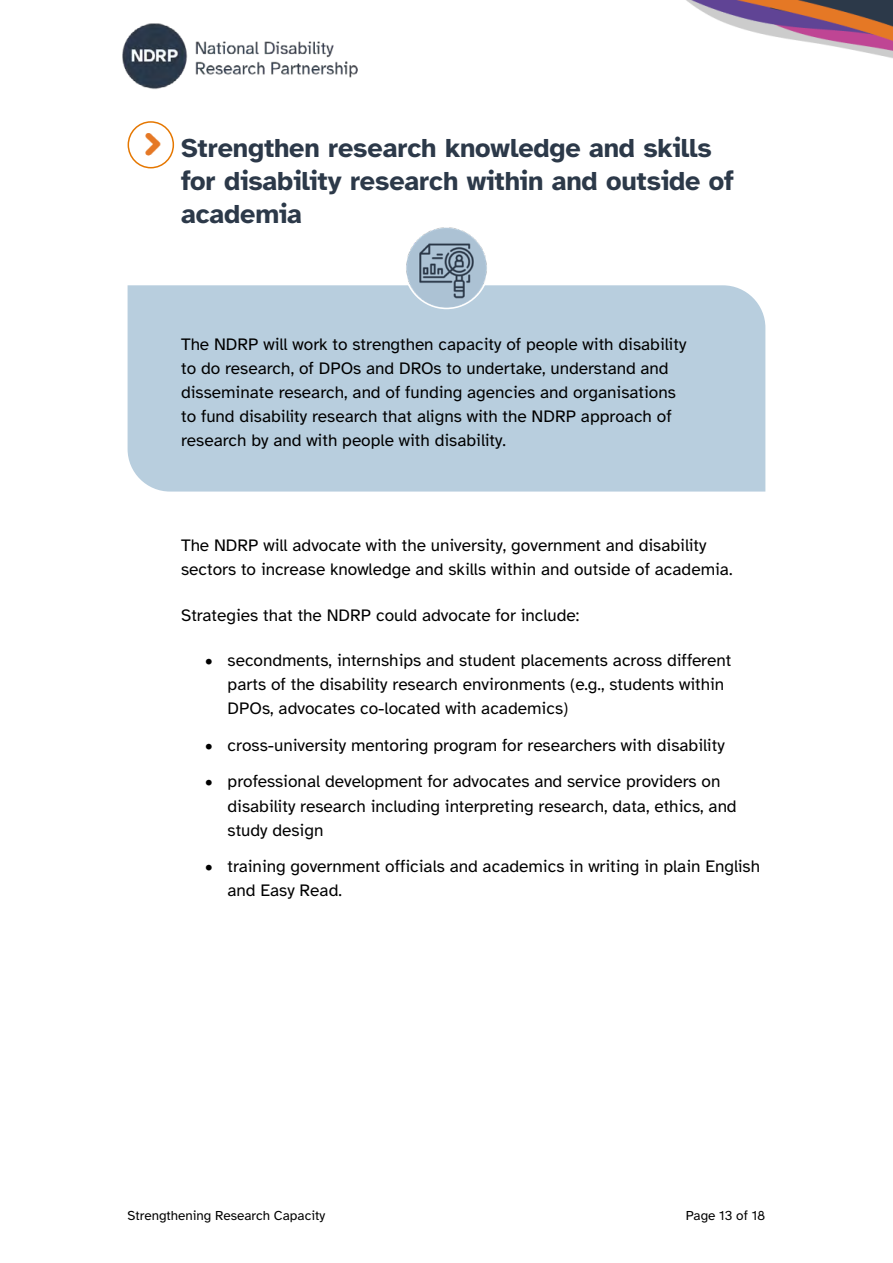
<style>
.page{position:relative;width:893px;height:1263px;background:#fff}
.page>*{position:absolute;margin:0;border:0;box-sizing:border-box;transform-origin:0 0}
.t1{font:700 27px/33px "Atkinson Hyperlegible";letter-spacing:-.005em;color:#2c3949}
.BODY{font:17.25px/24px "Atkinson Hyperlegible";color:#000}
.t2{font:13.5px "Atkinson Hyperlegible";color:#000}
</style>
<div class="page">
<img style="left:122px;top:23px;width:236px;height:66px">
<img style="left:686px;top:0;width:207px;height:58px">
<img style="left:128px;top:122px;width:45px;height:45px">
<div style="left:128px;top:121px;width:46px;height:47px;border:2px solid #e57700;border-radius:50%"></div>
<div style="left:128px;top:285px;width:637px;height:207px;background:#b8cede"></div>
<img style="left:404px;top:224px;width:84px;height:84px;border-radius:42px">
<div style="left:404px;top:224px;width:85px;height:85px;border:2px solid #fff;border-radius:50%"></div>
<h2 class="t1" style="left:181px;top:131px;width:554px">Strengthen research knowledge and skills for disability research within and outside of academia</h2>
<p class="BODY" style="left:181px;top:333px;width:507px">The NDRP will work to strengthen capacity of people with disability to do research, of DPOs and DROs to undertake, understand and disseminate research, and of funding agencies and organisations to fund disability research that aligns with the NDRP approach of research by and with people with disability.</p>
<p class="BODY" style="left:181px;top:534px;width:553px">The NDRP will advocate with the university, government and disability sectors to increase knowledge and skills within and outside of academia.</p>
<p class="BODY" style="left:181px;top:603px;width:400px">Strategies that the NDRP could advocate for include:</p>
<p class="BODY" style="left:228px;top:648px;width:505px;text-indent:-22px">• secondments, internships and student placements across different parts of the disability research environments (e.g., students within<br>DPOs, advocates co-located with academics)</p>
<p class="BODY" style="left:205px;top:733px;width:521px">• cross-university mentoring program for researchers with disability</p>
<p class="BODY" style="left:228px;top:770px;width:511px;text-indent:-22px">• professional development for advocates and service providers on disability research including interpreting research, data, ethics, and study design</p>
<p class="BODY" style="left:228px;top:855px;width:534px;text-indent:-22px">• training government officials and academics in writing in plain English and Easy Read.</p>
<p class="t2" style="left:128px;top:1208px;width:199px">Strengthening Research Capacity</p>
<p class="t2" style="left:686px;top:1208px;width:81px">Page 13 of 18</p>
</div>
